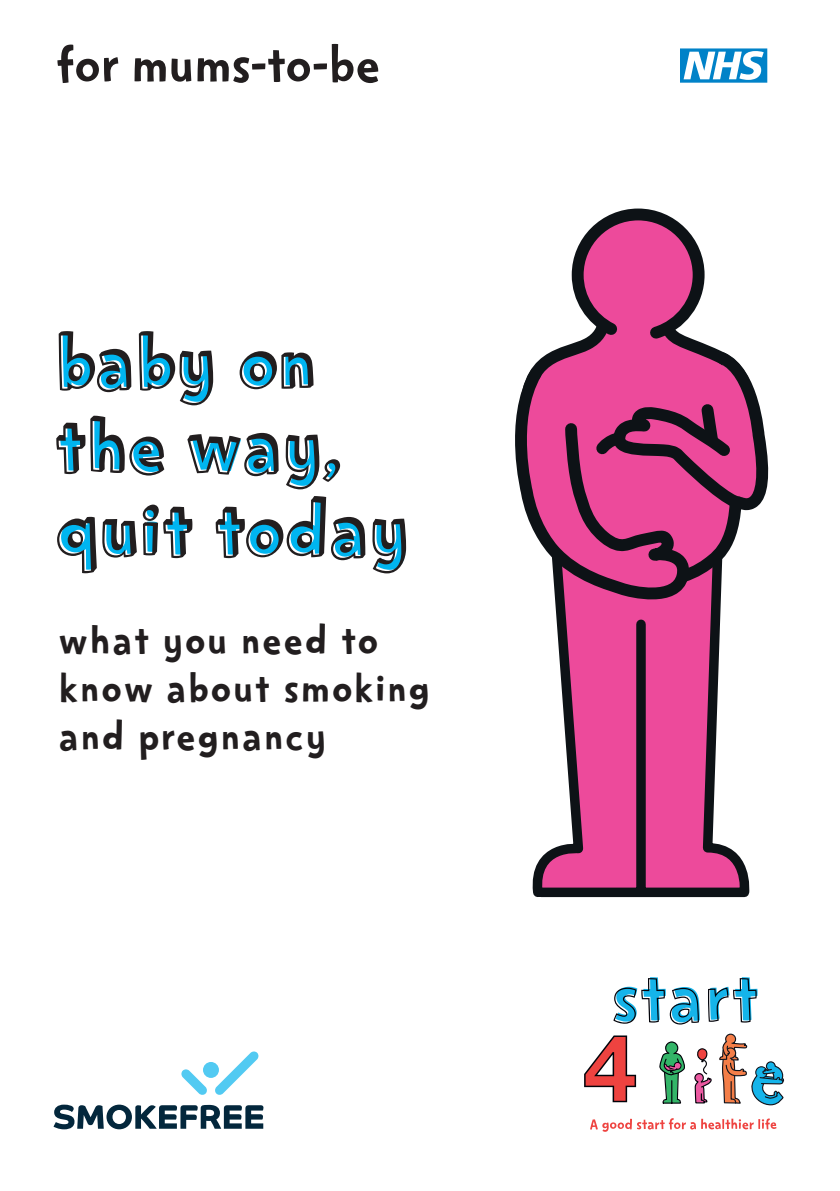
<style>
.page{position:relative;width:840px;height:1191px;background:#fff}
.page>*{position:absolute;margin:0;border:0;box-sizing:border-box;transform-origin:0 0}
.t1{font:80px/84px "Change 4 Life Headline Fill";color:#00b5f0}
.t2{font:56px "Change 4 Life Text";color:#221e1f}
.t3{font:44px/48px "Change 4 Life Headline Fill";letter-spacing:-.005em;color:#221e1f}
</style>
<div class="page">
<svg style="left:532px;top:610px;width:218px;height:288px"></svg>
<svg style="left:532px;top:610px;width:156px;height:6px"></svg>
<svg style="left:515px;top:208px;width:254px;height:402px"></svg>
<svg style="left:680px;top:48px;width:86px;height:34px"></svg>
<svg style="left:613px;top:977px;width:86px;height:47px"></svg>
<svg style="left:708px;top:977px;width:49px;height:45px"></svg>
<svg style="left:584px;top:1033px;width:199px;height:98px"></svg>
<svg style="left:181px;top:1069px;width:26px;height:26px"></svg>
<div style="left:203px;top:1062px;width:16px;height:16px;background:#52caf2;border-radius:50%"></div>
<svg style="left:214px;top:1051px;width:45px;height:44px"></svg>
<svg style="left:53px;top:1104px;width:210px;height:25px"></svg>
<p class="t2" style="left:56px;top:43px;width:325px">for mums-to-be</p>
<p class="t1" style="left:56px;top:325px;width:356px">baby on the way, quit today</p>
<p class="t3" style="left:58px;top:620px;width:374px">WHAT YOU NEED TO<br>KNOW about smoking and pregnancy</p>
</div>
